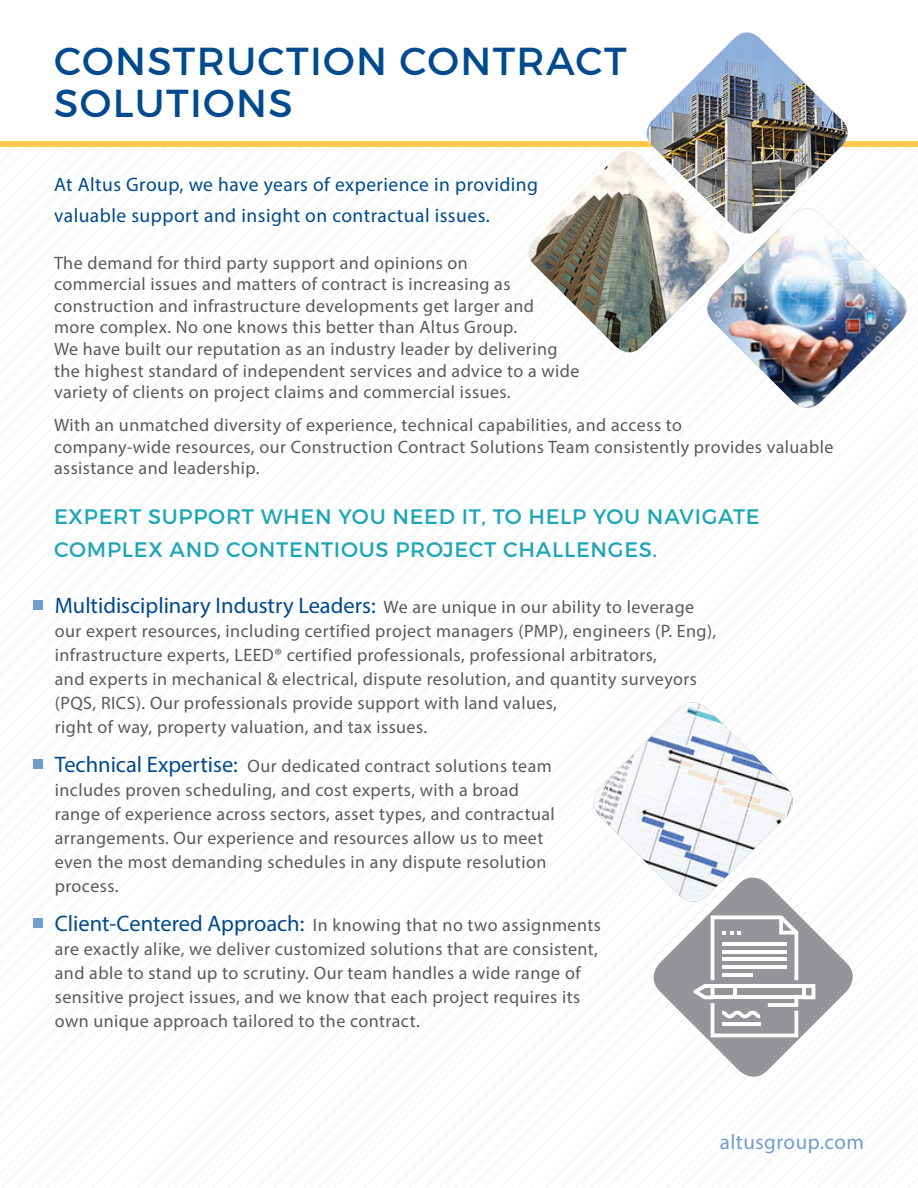
<style>
.page{position:relative;width:918px;height:1188px;background:#fff}
.page>*{position:absolute;margin:0;border:0;box-sizing:border-box;transform-origin:0 0}
.text{font:39px/42px "Montserrat";letter-spacing:.035em;color:#004a8d}
.text-2{font:22.5px "Myriad Pro";color:#004a8d}
.text-3{font:21px/33px "Montserrat";letter-spacing:.035em;color:#1ea6b5}
.text-4{font:21px "Myriad Pro";letter-spacing:.025em;color:#729cd1}
.text-5{font:19.5px/31.5px "Myriad Pro";letter-spacing:.025em;color:#004a8d}
.text-6{font:18px/24px "Myriad Pro";letter-spacing:.025em;color:#5a5a5d}
.s1{font-size:18px;color:#5a5a5d}
.s2{font-size:22.5px;color:#004a8d}
</style>
<div class="page">
<svg style="left:0;top:147px;width:604px;height:119px"></svg>
<svg style="left:176px;top:802px;width:742px;height:386px"></svg>
<div style="left:0;top:142px;width:918px;height:5px;background:#fec94d"></div>
<img style="left:526px;top:151px;width:173px;height:208px">
<img style="left:640px;top:32px;width:215px;height:206px">
<svg style="left:586px;top:695px;width:195px;height:215px"></svg>
<img style="left:594px;top:702px;width:207px;height:208px">
<svg style="left:699px;top:200px;width:215px;height:8px"></svg>
<img style="left:699px;top:208px;width:216px;height:208px">
<svg style="left:646px;top:870px;width:215px;height:215px"></svg>
<div style="left:33px;top:600px;width:9px;height:9px;background:#729cd1"></div>
<div style="left:33px;top:760px;width:9px;height:9px;background:#729cd1"></div>
<div style="left:33px;top:919px;width:9px;height:9px;background:#729cd1"></div>
<svg style="left:694px;top:915px;width:121px;height:122px"></svg>
<hr style="left:722px;top:942px;width:65px;height:4px;background:#fff">
<hr style="left:722px;top:950px;width:65px;height:4px;background:#fff">
<hr style="left:722px;top:957px;width:65px;height:4px;background:#fff">
<hr style="left:722px;top:965px;width:65px;height:4px;background:#fff">
<hr style="left:722px;top:973px;width:31px;height:3px;background:#fff">
<hr style="left:722px;top:1022px;width:38px;height:4px;background:#fff">
<p class="text" style="left:54px;top:40px;width:574px">CONSTRUCTION CONTRACT<br>SOLUTIONS</p>
<p class="text-5" style="left:54px;top:168px;width:486px">At Altus Group, we have years of experience in providing valuable support and insight on contractual issues.</p>
<p class="text-6" style="left:54px;top:251px;width:527px;line-height:21.6px">The demand for third party support and opinions on<br>commercial issues and matters of contract is increasing as construction and infrastructure developments get larger and more complex. No one knows this better than Altus Group.<br>We have built our reputation as an industry leader by delivering the highest standard of independent services and advice to a wide variety of clients on project claims and commercial issues.</p>
<p class="text-6" style="left:54px;top:414px;width:781px;line-height:21.6px">With an unmatched diversity of experience, technical capabilities, and access to<br>company-wide resources, our Construction Contract Solutions Team consistently provides valuable assistance and leadership.</p>
<p class="text-3" style="left:54px;top:500px;width:707px">EXPERT SUPPORT WHEN YOU NEED IT, TO HELP YOU NAVIGATE<br>COMPLEX AND CONTENTIOUS PROJECT CHALLENGES.</p>
<p class="text-2" style="left:55px;top:592px;width:641px">Multidisciplinary Industry Leaders: <span class="s1">We are unique in our ability to leverage</span></p>
<p class="text-6" style="left:55px;top:619px;width:663px">our expert resources, including certified project managers (PMP), engineers (P. Eng), infrastructure experts, LEED® certified professionals, professional arbitrators,<br>and experts in mechanical &amp; electrical, dispute resolution, and quantity surveyors (PQS, RICS). Our professionals provide support with land values,<br>right of way, property valuation, and tax issues.</p>
<p class="text-6" style="left:55px;top:754px;width:502px"><span class="s2">Technical Expertise:</span> Our dedicated contract solutions team includes proven scheduling, and cost experts, with a broad range of experience across sectors, asset types, and contractual arrangements. Our experience and resources allow us to meet even the most demanding schedules in any dispute resolution process.</p>
<p class="text-6" style="left:55px;top:913px;width:548px"><span class="s2">Client-Centered Approach:</span> In knowing that no two assignments are exactly alike, we deliver customized solutions that are consistent, and able to stand up to scrutiny. Our team handles a wide range of sensitive project issues, and we know that each project requires its own unique approach tailored to the contract.</p>
<p class="text-4" style="left:720px;top:1129px;width:146px">altusgroup.com</p>
</div>
